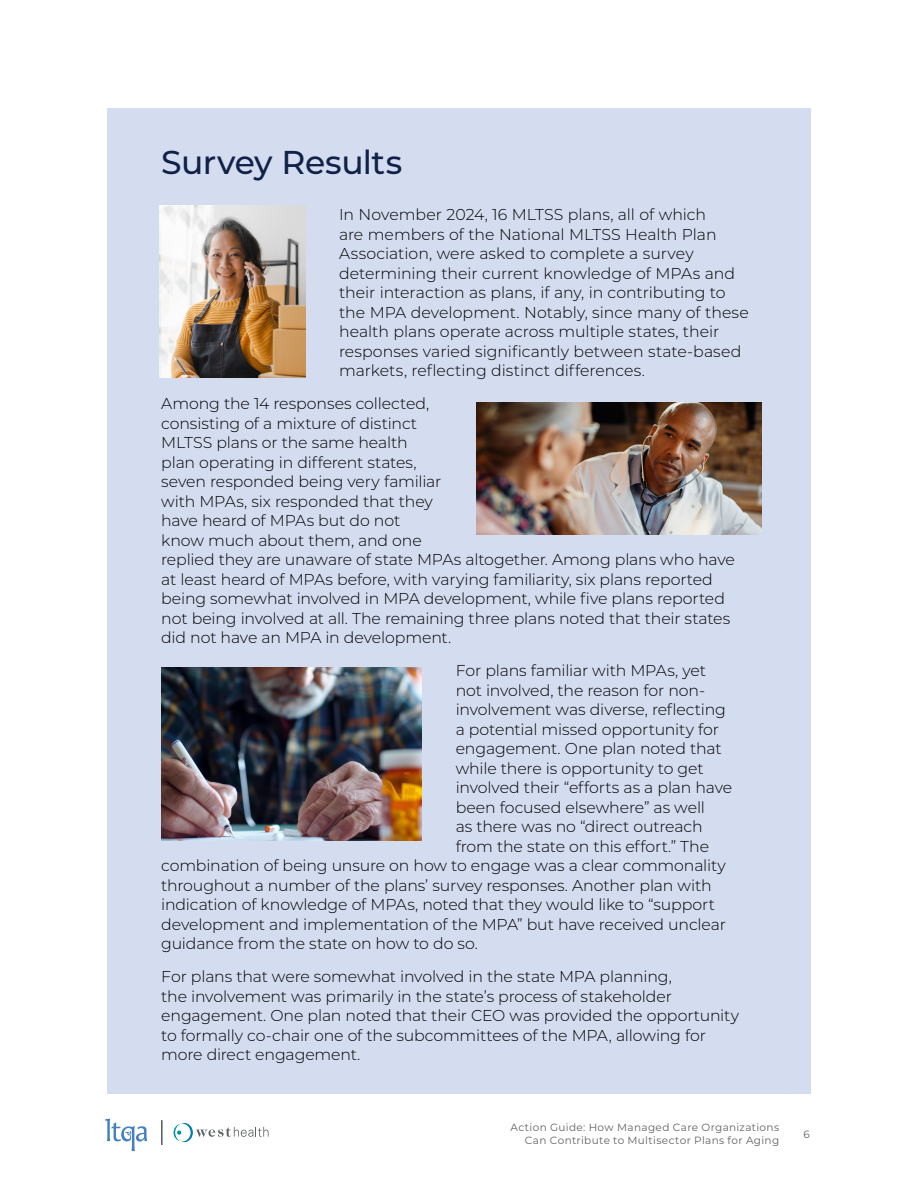
<style>
.page{position:relative;width:918px;height:1188px;background:#fff}
.page>*{position:absolute;margin:0;border:0;box-sizing:border-box;transform-origin:0 0}
.t1{font:500 33px "Montserrat";letter-spacing:-.015em;color:#112147}
.t2{font:300 15.75px/19.5px "Montserrat";letter-spacing:-.005em;color:#000}
.t3{font:10.5px/12.6px "Montserrat";letter-spacing:.035em;color:#616264;text-align:right}
</style>
<div class="page">
<svg style="left:174px;top:1123px;width:95px;height:19px"></svg>
<svg style="left:162px;top:1120px;width:1px;height:25px"></svg>
<svg style="left:105px;top:1119px;width:42px;height:32px"></svg>
<div style="left:107px;top:108px;width:704px;height:986px;background:#d4dcf0"></div>
<img style="left:160px;top:205px;width:145px;height:173px">
<img style="left:476px;top:402px;width:285px;height:132px">
<img style="left:161px;top:667px;width:261px;height:173px">
<h1 class="t1" style="left:161px;top:139px;width:242px">Survey Results</h1>
<p class="t2" style="left:339px;top:204px;width:411px">In November 2024, 16 MLTSS plans, all of which<br>are members of the National MLTSS Health Plan Association, were asked to complete a survey determining their current knowledge of MPAs and their interaction as plans, if any, in contributing to the MPA development. Notably, since many of these health plans operate across multiple states, their responses varied significantly between state-based markets, reflecting distinct differences.</p>
<p class="t2" style="left:161px;top:393px;width:575px">Among the 14 responses collected,<br>consisting of a mixture of distinct<br>MLTSS plans or the same health<br>plan operating in different states,<br>seven responded being very familiar<br>with MPAs, six responded that they<br>have heard of MPAs but do not<br>know much about them, and one<br>replied they are unaware of state MPAs altogether. Among plans who have at least heard of MPAs before, with varying familiarity, six plans reported being somewhat involved in MPA development, while five plans reported not being involved at all. The remaining three plans noted that their states did not have an MPA in development.</p>
<p class="t2" style="left:456px;top:660px;width:252px">For plans familiar with MPAs, yet</p>
<p class="t2" style="left:456px;top:680px;width:251px">not involved, the reason for non-</p>
<p class="t2" style="left:456px;top:699px;width:272px">involvement was diverse, reflecting</p>
<p class="t2" style="left:456px;top:719px;width:265px">a potential missed opportunity for</p>
<p class="t2" style="left:456px;top:738px;width:267px">engagement. One plan noted that</p>
<p class="t2" style="left:456px;top:758px;width:249px">while there is opportunity to get</p>
<p class="t2" style="left:456px;top:777px;width:278px">involved their “efforts as a plan have</p>
<p class="t2" style="left:456px;top:797px;width:251px">been focused elsewhere” as well</p>
<p class="t2" style="left:456px;top:816px;width:249px">as there was no “direct outreach</p>
<p class="t2" style="left:456px;top:836px;width:255px">from the state on this effort.” The</p>
<p class="t2" style="left:161px;top:855px;width:566px">combination of being unsure on how to engage was a clear commonality</p>
<p class="t2" style="left:161px;top:875px;width:552px">throughout a number of the plans’ survey responses. Another plan with</p>
<p class="t2" style="left:161px;top:894px;width:555px">indication of knowledge of MPAs, noted that they would like to “support</p>
<p class="t2" style="left:161px;top:914px;width:566px">development and implementation of the MPA” but have received unclear</p>
<p class="t2" style="left:161px;top:933px;width:318px">guidance from the state on how to do so.</p>
<p class="t2" style="left:161px;top:966px;width:579px">For plans that were somewhat involved in the state MPA planning,<br>the involvement was primarily in the state’s process of stakeholder engagement. One plan noted that their CEO was provided the opportunity to formally co-chair one of the subcommittees of the MPA, allowing for more direct engagement.</p>
<p class="t3" style="left:511px;top:1121px;width:270px">Action Guide: How Managed Care Organizations<br>Can Contribute to Multisector Plans for Aging</p>
<p class="t3" style="left:804px;top:1127px;width:8px">6</p>
</div>
